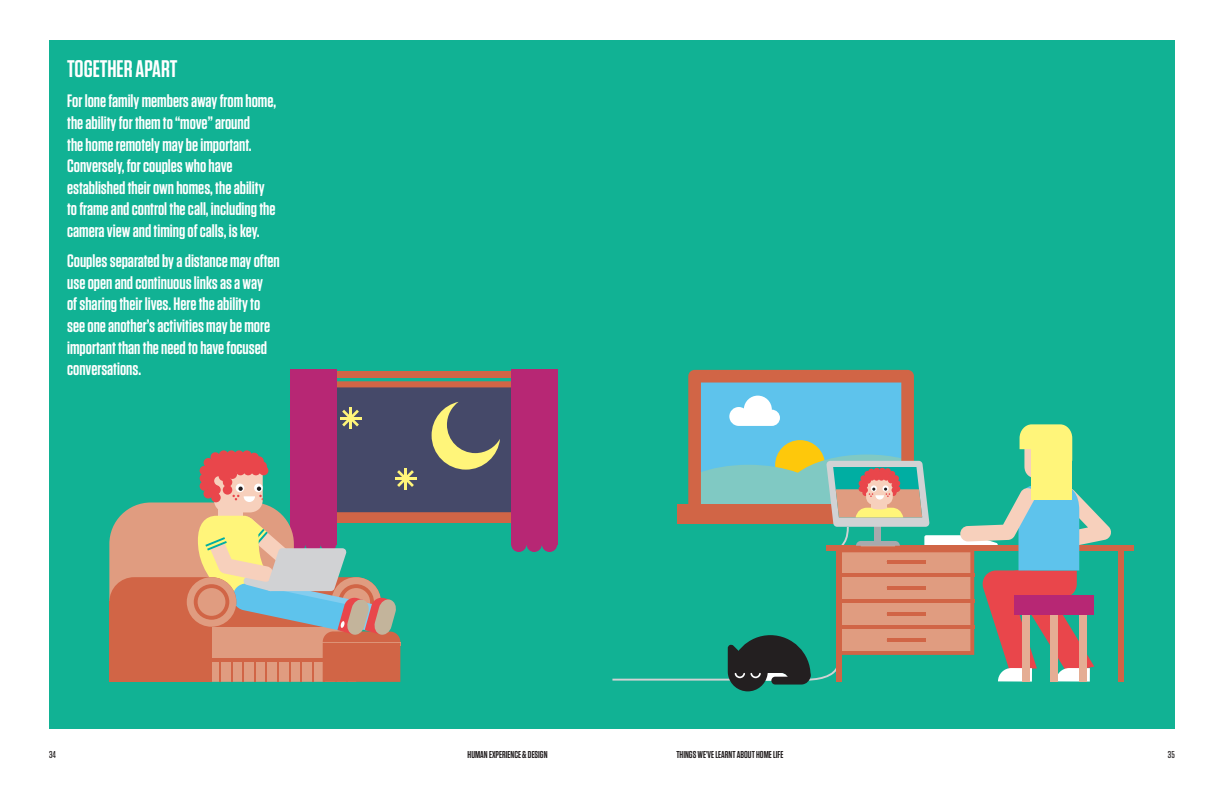
<style>
.page{position:relative;width:1224px;height:792px;background:#fff}
.page>*{position:absolute;margin:0;border:0;box-sizing:border-box;transform-origin:0 0}
.Insight_Heading{font:600 24px "Tungsten";color:#fff}
.Insight_Text{font:600 18px/21.6px "Tungsten";color:#fff}
.t1{font:600 10px "Tungsten";color:#231f20}
.t2{font:500 10px "Tungsten";color:#231f20}
</style>
<div class="page">
<div style="left:49px;top:40px;width:1126px;height:689px;background:#11b294"></div>
<svg style="left:109px;top:369px;width:448px;height:313px"></svg>
<div style="left:1118px;top:548px;width:6px;height:134px;background:#d16546"></div>
<div style="left:826px;top:546px;width:307px;height:5px;background:#d16546"></div>
<svg style="left:612px;top:370px;width:499px;height:321px"></svg>
<p class="Insight_Heading" style="left:67px;top:56px;width:112px">TOGETHER APART</p>
<p class="Insight_Text" style="left:67px;top:91px;width:210px">For lone family members away from home, the ability for them to “move” around<br>the home remotely may be important.<br>Conversely, for couples who have established their own homes, the ability to frame and control the call, including the camera view and timing of calls, is key.</p>
<p class="Insight_Text" style="left:67px;top:251px;width:214px">Couples separated by a distance may often use open and continuous links as a way<br>of sharing their lives. Here the ability to see one another’s activities may be more important than the need to have focused conversations.</p>
<p class="t2" style="left:49px;top:749px;width:8px">34</p>
<p class="t1" style="left:468px;top:749px;width:82px">HUMAN EXPERIENCE &amp; DESIGN</p>
<p class="t1" style="left:676px;top:749px;width:109px">THINGS WE’VE LEARNT ABOUT HOME LIFE</p>
<p class="t2" style="left:1168px;top:749px;width:8px">35</p>
</div>
